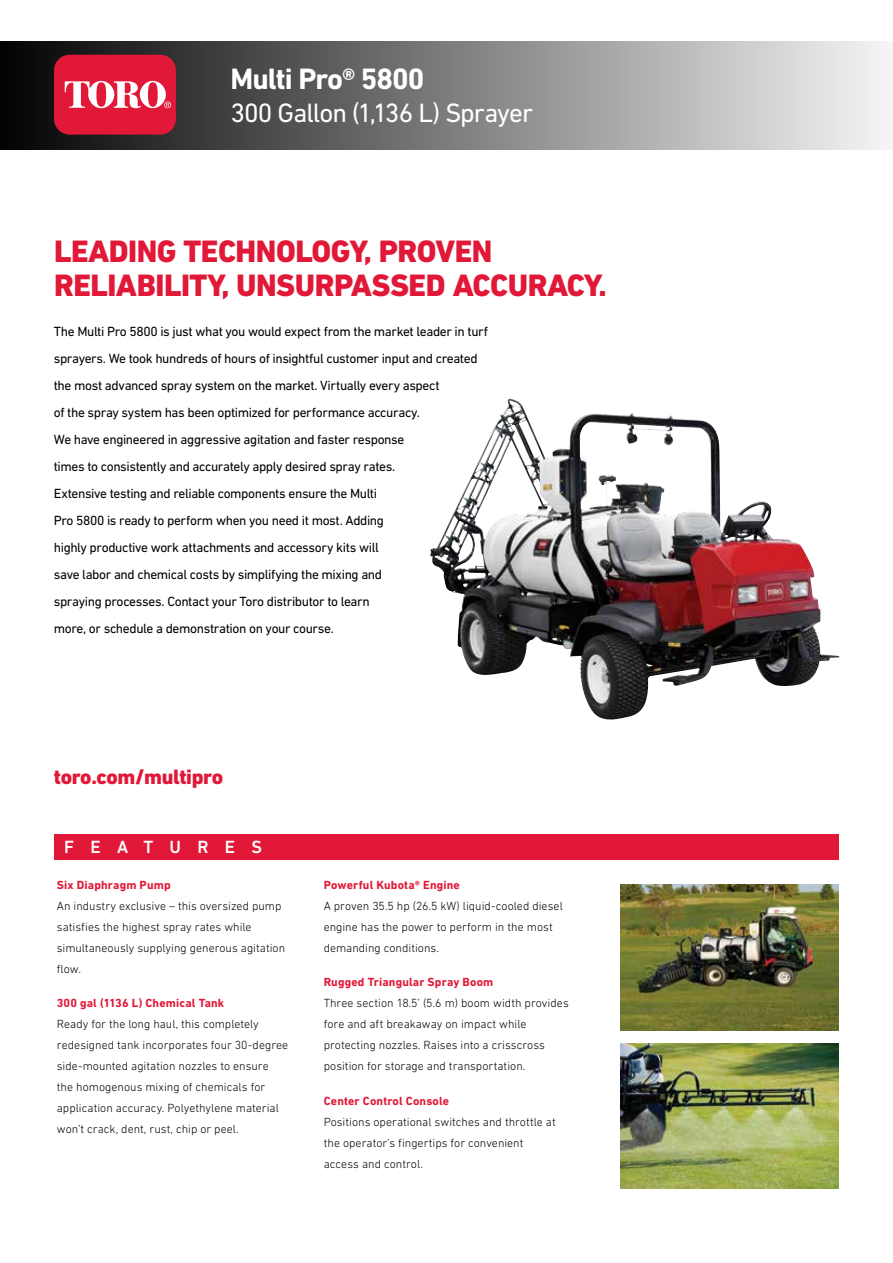
<style>
.page{position:relative;width:893px;height:1263px;background:#fff}
.page>*{position:absolute;margin:0;border:0;box-sizing:border-box;transform-origin:0 0}
.t1{font:800 31.5px/34.5px "DIN Next LT Pro";letter-spacing:-.015em;color:#e11837}
.t2{font:700 30px "DIN Next LT Pro";letter-spacing:-.035em;color:#fff}
.t3{font:27px "DIN Next LT Pro";letter-spacing:-.035em;color:#fff}
.t4{font:800 21.15px "DIN Next LT Pro";letter-spacing:-.015em;color:#e11837}
.t5{font:500 18px "DIN Next LT Pro";letter-spacing:.905em;color:#fff}
.t6{font:13.5px/27px "DIN Next LT Pro";letter-spacing:-.03em;color:#000}
.t7{font:300 12px/21px "DIN Next LT Pro";color:#000}
.t8{font:700 12px "DIN Next LT Pro";letter-spacing:.015em;color:#e11837}
</style>
<div class="page">
<div style="left:54px;top:834px;width:785px;height:26px;background:#e11837"></div>
<img style="left:621px;top:884px;width:218px;height:146px">
<img style="left:621px;top:1043px;width:218px;height:146px">
<img style="left:430px;top:399px;width:325px;height:321px">
<div style="left:0;top:42px;width:893px;height:108px;background:linear-gradient(to right,#040203,#f5f5f5)"></div>
<div style="left:54px;top:55px;width:122px;height:80px;background:#e11837;border-radius:16px"></div>
<svg style="left:65px;top:81px;width:106px;height:27px"></svg>
<h2 class="t2" style="left:230px;top:61px;width:196px">Multi Pro® 5800</h2>
<h3 class="t3" style="left:230px;top:97px;width:304px">300 Gallon (1,136 L) Sprayer</h3>
<h1 class="t1" style="left:54px;top:234px;width:554px">LEADING TECHNOLOGY, PROVEN<br>RELIABILITY, UNSURPASSED ACCURACY.</h1>
<p class="t6" style="left:54px;top:318px;width:436px">The Multi Pro 5800 is just what you would expect from the market leader in turf sprayers. We took hundreds of hours of insightful customer input and created the most advanced spray system on the market. Virtually every aspect<br>of the spray system has been optimized for performance accuracy.<br>We have engineered in aggressive agitation and faster response<br>times to consistently and accurately apply desired spray rates.<br>Extensive testing and reliable components ensure the Multi<br>Pro 5800 is ready to perform when you need it most. Adding<br>highly productive work attachments and accessory kits will<br>save labor and chemical costs by simplifying the mixing and<br>spraying processes. Contact your Toro distributor to learn<br>more, or schedule a demonstration on your course.</p>
<h3 class="t4" style="left:54px;top:764px;width:171px">toro.com/multipro</h3>
<h3 class="t5" style="left:64px;top:837px;width:199px">FEATURES</h3>
<p class="t8" style="left:57px;top:878px;width:115px">Six Diaphragm Pump</p>
<p class="t7" style="left:57px;top:895px;width:230px">An industry exclusive – this oversized pump satisfies the highest spray rates while simultaneously supplying generous agitation flow.</p>
<p class="t8" style="left:57px;top:996px;width:169px">300 gal (1136 L) Chemical Tank</p>
<p class="t7" style="left:57px;top:1014px;width:233px">Ready for the long haul, this completely redesigned tank incorporates four 30-degree side-mounted agitation nozzles to ensure<br>the homogenous mixing of chemicals for application accuracy. Polyethylene material won’t crack, dent, rust, chip or peel.</p>
<p class="t8" style="left:324px;top:878px;width:138px">Powerful Kubota® Engine</p>
<p class="t7" style="left:324px;top:895px;width:241px">A proven 35.5 hp (26.5 kW) liquid-cooled diesel engine has the power to perform in the most demanding conditions.</p>
<p class="t8" style="left:324px;top:975px;width:171px">Rugged Triangular Spray Boom</p>
<p class="t7" style="left:324px;top:993px;width:247px">Three section 18.5’ (5.6 m) boom width provides fore and aft breakaway on impact while protecting nozzles. Raises into a crisscross position for storage and transportation.</p>
<p class="t8" style="left:324px;top:1094px;width:127px">Center Control Console</p>
<p class="t7" style="left:324px;top:1111px;width:234px">Positions operational switches and throttle at the operator’s fingertips for convenient access and control.</p>
</div>
